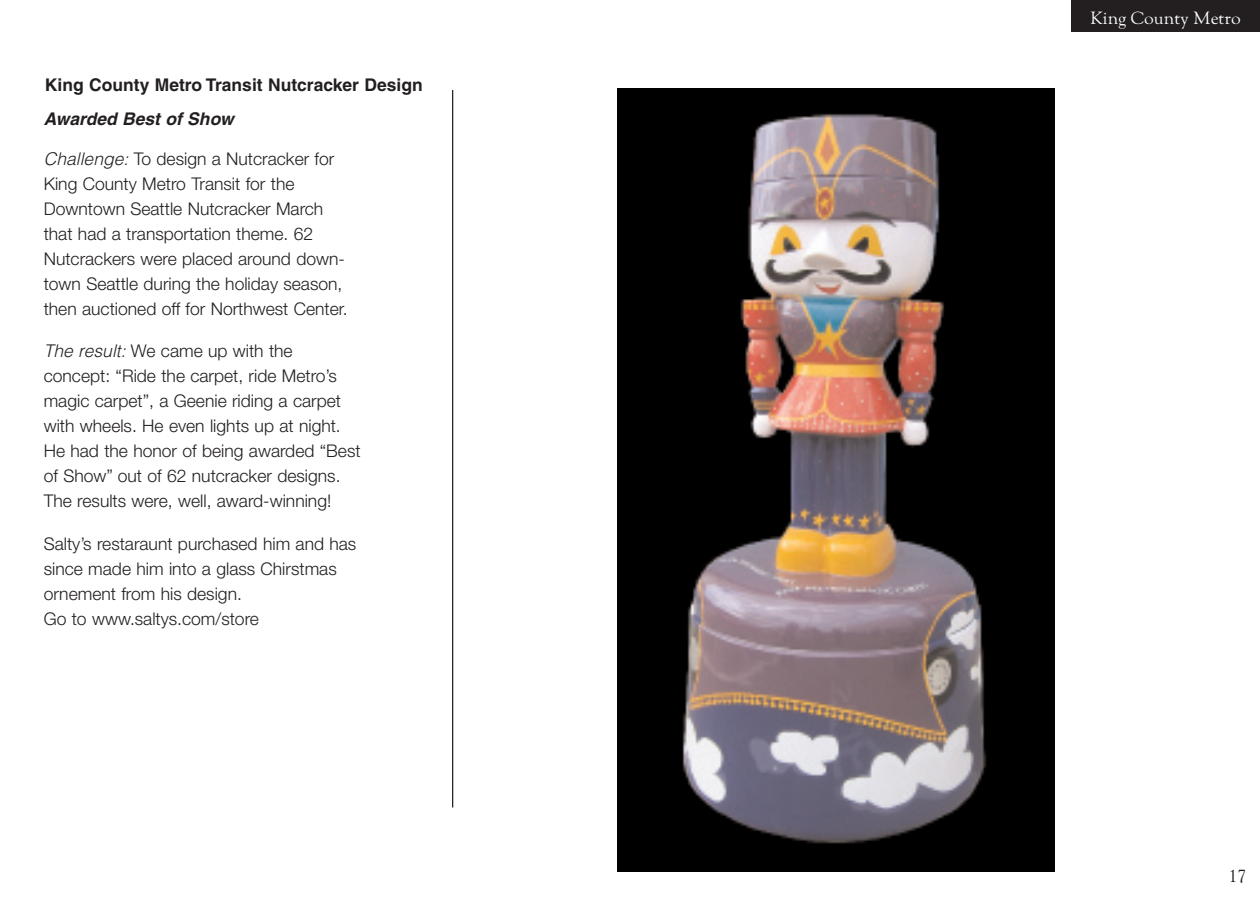
<style>
.page{position:relative;width:1260px;height:900px;background:#fff}
.page>*{position:absolute;margin:0;border:0;box-sizing:border-box;transform-origin:0 0}
.t1{font:300 17.5px/25px "Helvetica Neue";color:#231f20}
.t2{font:700 17.5px "Helvetica";color:#231f20}
.t3{font:italic 700 17.5px "Helvetica";color:#231f20}
.t4{font:17.5px "Goudy Oldstyle H";color:#fff}
.t5{font:17.5px "Goudy";color:#231f20}
.s1{font-family:"Helvetica";font-style:italic}
</style>
<div class="page">
<div style="left:1072px;top:0;width:188px;height:31px;background:#231f20"></div>
<hr style="left:452px;top:90px;width:1px;height:717px;background:#231f20">
<img style="left:618px;top:89px;width:436px;height:783px">
<p class="t2" style="left:45px;top:75px;width:379px">King County Metro Transit Nutcracker Design</p>
<p class="t3" style="left:44px;top:108px;width:191px">Awarded Best of Show</p>
<p class="t1" style="left:44px;top:146px;width:305px"><span class="s1">Challenge:</span> To design a Nutcracker for King County Metro Transit for the Downtown Seattle Nutcracker March that had a transportation theme. 62<br>Nutcrackers were placed around down&shy;town Seattle during the holiday season, then auctioned off for Northwest Center.</p>
<p class="t1" style="left:44px;top:338px;width:318px"><span class="s1">The result:</span> We came up with the concept: “Ride the carpet, ride Metro’s magic carpet”, a Geenie riding a carpet with wheels. He even lights up at night.<br>He had the honor of being awarded “Best of Show” out of 62 nutcracker designs.<br>The results were, well, award-winning!</p>
<p class="t1" style="left:44px;top:531px;width:314px">Salty’s restaraunt purchased him and has since made him into a glass Chirstmas ornement from his design.<br>Go to www.saltys.com/store</p>
<p class="t4" style="left:1090px;top:6px;width:152px">King County Metro</p>
<p class="t5" style="left:1229px;top:865px;width:19px">17</p>
</div>
